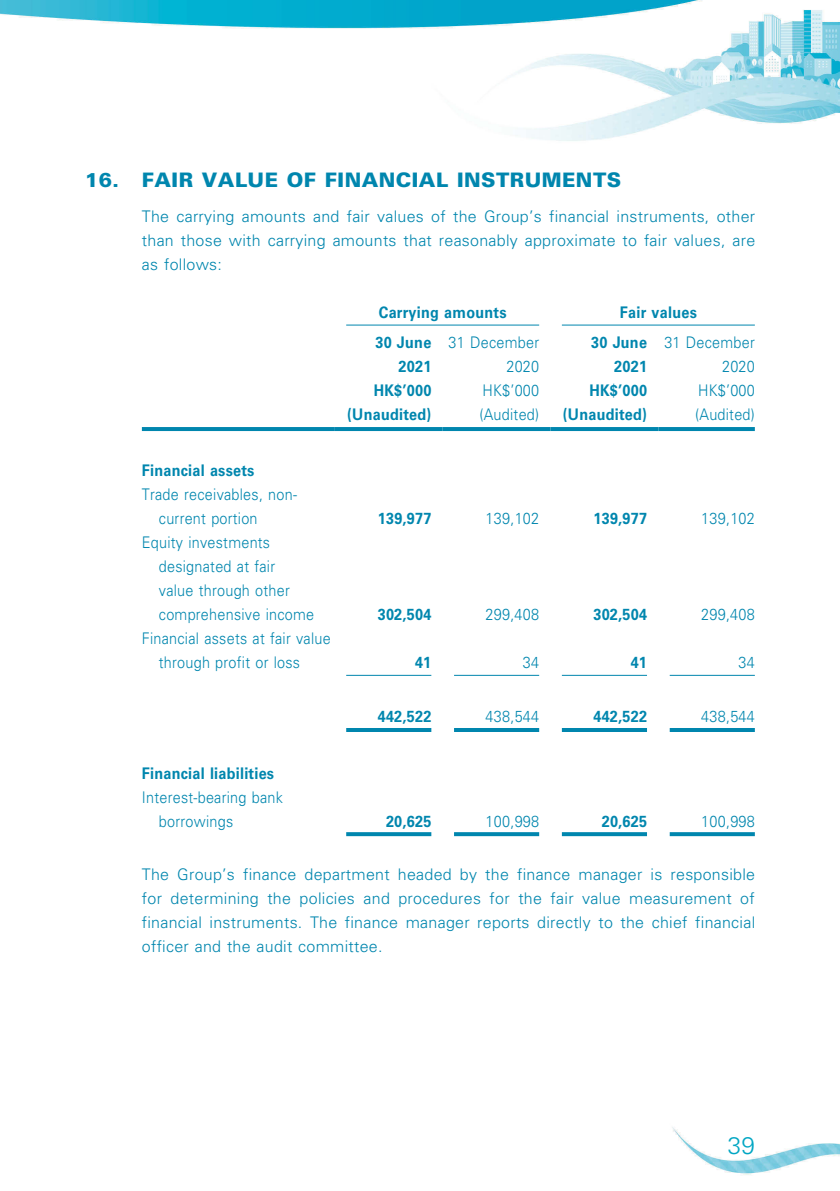
<style>
.page{position:relative;width:840px;height:1191px;background:#fff}
.page>*{position:absolute;margin:0;border:0;box-sizing:border-box;transform-origin:0 0}
.t1{font:300 24px "Univers LT Std";color:#00a6c3}
.t2{font:900 20px "Univers LT Std";letter-spacing:.02em;color:#0086ae}
.t3{font:300 16px/24px "Univers LT Std";letter-spacing:.015em;color:#0086ae;text-align:justify}
.t4{font:300 16px/24px "Univers LT Std";letter-spacing:.015em;color:#0086ae;scale:.9 1}
.t5{font:700 16px "Univers LT Std";letter-spacing:.015em;color:#0086ae;scale:.9 1}
.s1{font-weight:700}
</style>
<div class="page">
<img style="left:672px;top:1127px;width:167px;height:48px">
<img style="left:0;top:0;width:839px;height:141px">
<hr style="left:346px;top:324px;width:193px;height:1px;background:#0086ae">
<hr style="left:561px;top:324px;width:193px;height:1px;background:#0086ae">
<hr style="left:142px;top:427px;width:192px;height:4px;background:#0086ae">
<hr style="left:334px;top:427px;width:108px;height:4px;background:#0086ae">
<hr style="left:442px;top:427px;width:108px;height:4px;background:#0086ae">
<hr style="left:550px;top:427px;width:108px;height:4px;background:#0086ae">
<hr style="left:658px;top:427px;width:96px;height:4px;background:#0086ae">
<hr style="left:346px;top:675px;width:85px;height:1px;background:#0086ae">
<hr style="left:454px;top:675px;width:85px;height:1px;background:#0086ae">
<hr style="left:561px;top:675px;width:85px;height:1px;background:#0086ae">
<hr style="left:669px;top:675px;width:85px;height:1px;background:#0086ae">
<hr style="left:346px;top:728px;width:85px;height:4px;background:#0086ae">
<hr style="left:454px;top:728px;width:85px;height:4px;background:#0086ae">
<hr style="left:561px;top:728px;width:85px;height:4px;background:#0086ae">
<hr style="left:669px;top:728px;width:85px;height:4px;background:#0086ae">
<svg style="left:346px;top:832px;width:85px;height:4px"></svg>
<svg style="left:454px;top:832px;width:85px;height:4px"></svg>
<svg style="left:561px;top:832px;width:85px;height:4px"></svg>
<svg style="left:669px;top:832px;width:85px;height:4px"></svg>
<p class="t2" style="left:85px;top:167px;width:537px">16. FAIR VALUE OF FINANCIAL INSTRUMENTS</p>
<p class="t3" style="left:142px;top:204px;width:614px">The carrying amounts and fair values of the Group’s financial instruments, other than those with carrying amounts that reasonably approximate to fair values, are as follows:</p>
<p class="t5" style="left:378px;top:303px;width:143px">Carrying amounts</p>
<p class="t5" style="left:619px;top:303px;width:87px">Fair values</p>
<p class="t4" style="left:375px;top:330px;width:183px"><span class="s1">30 June</span> 31 December</p>
<p class="t4" style="left:590px;top:330px;width:183px"><span class="s1">30 June</span> 31 December</p>
<p class="t5" style="left:398px;top:357px;width:38px">2021</p>
<p class="t4" style="left:506px;top:354px;width:38px">2020</p>
<p class="t5" style="left:614px;top:357px;width:38px">2021</p>
<p class="t4" style="left:721px;top:354px;width:38px">2020</p>
<p class="t5" style="left:373px;top:381px;width:65px">HK$’000</p>
<p class="t4" style="left:482px;top:378px;width:64px">HK$’000</p>
<p class="t5" style="left:589px;top:381px;width:65px">HK$’000</p>
<p class="t4" style="left:697px;top:378px;width:64px">HK$’000</p>
<p class="t5" style="left:347px;top:405px;width:95px">(Unaudited)</p>
<p class="t4" style="left:479px;top:402px;width:68px">(Audited)</p>
<p class="t5" style="left:562px;top:405px;width:95px">(Unaudited)</p>
<p class="t4" style="left:694px;top:402px;width:68px">(Audited)</p>
<p class="t5" style="left:142px;top:461px;width:127px">Financial assets</p>
<p class="t4" style="left:159px;top:483px;width:155px;text-indent:-17px">Trade receivables, non&shy;current portion</p>
<p class="t4" style="left:159px;top:531px;width:174px;text-indent:-17px">Equity investments designated at fair<br>value through other comprehensive income</p>
<p class="t4" style="left:159px;top:627px;width:192px;text-indent:-17px">Financial assets at fair value through profit or loss</p>
<p class="t5" style="left:377px;top:509px;width:61px">139,977</p>
<p class="t4" style="left:485px;top:507px;width:61px">139,102</p>
<p class="t5" style="left:593px;top:509px;width:61px">139,977</p>
<p class="t4" style="left:701px;top:507px;width:61px">139,102</p>
<p class="t5" style="left:377px;top:605px;width:61px">302,504</p>
<p class="t4" style="left:485px;top:603px;width:61px">299,408</p>
<p class="t5" style="left:593px;top:605px;width:61px">302,504</p>
<p class="t4" style="left:701px;top:603px;width:61px">299,408</p>
<p class="t5" style="left:415px;top:653px;width:20px">41</p>
<p class="t4" style="left:522px;top:651px;width:20px">34</p>
<p class="t5" style="left:630px;top:653px;width:20px">41</p>
<p class="t4" style="left:738px;top:651px;width:20px">34</p>
<p class="t5" style="left:377px;top:707px;width:61px">442,522</p>
<p class="t4" style="left:485px;top:705px;width:61px">438,544</p>
<p class="t5" style="left:593px;top:707px;width:61px">442,522</p>
<p class="t4" style="left:701px;top:705px;width:61px">438,544</p>
<p class="t5" style="left:142px;top:763px;width:148px">Financial liabilities</p>
<p class="t4" style="left:159px;top:785px;width:139px;text-indent:-17px">Interest-bearing bank borrowings</p>
<p class="t5" style="left:386px;top:811px;width:52px">20,625</p>
<p class="t4" style="left:485px;top:809px;width:61px">100,998</p>
<p class="t5" style="left:601px;top:811px;width:52px">20,625</p>
<p class="t4" style="left:701px;top:809px;width:61px">100,998</p>
<p class="t3" style="left:142px;top:862px;width:614px">The Group’s finance department headed by the finance manager is responsible for determining the policies and procedures for the fair value measurement of financial instruments. The finance manager reports directly to the chief financial officer and the audit committee.</p>
<h1 class="t1" style="left:727px;top:1131px;width:29px">39</h1>
</div>
